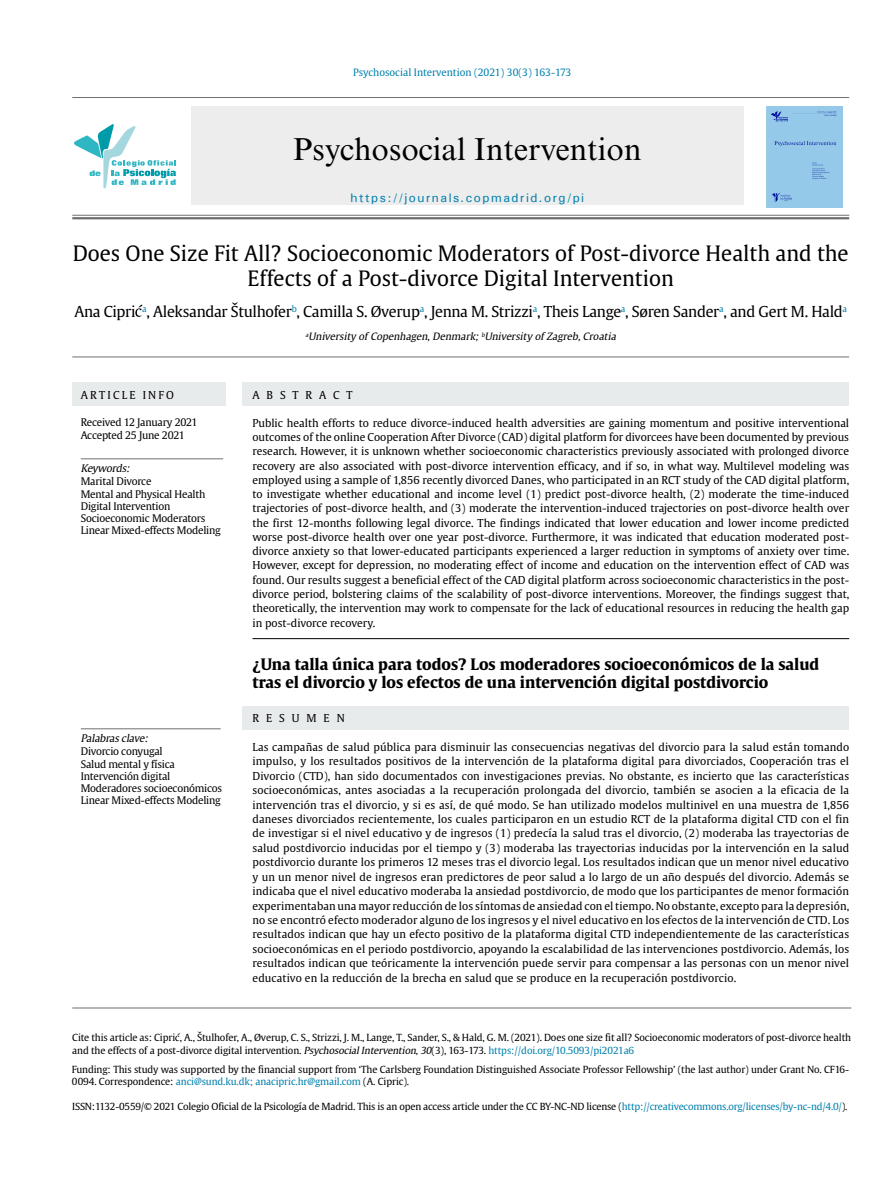
<style>
.page{position:relative;width:893px;height:1191px;background:#fff}
.page>*{position:absolute;margin:0;border:0;box-sizing:border-box;transform-origin:0 0}
.t1{font:31.8px "Times New Roman MT Std";color:#000}
.t2{font:21.15px/25.3px "Gulliver";color:#000;text-align:center}
.t3{font:700 15.75px/18px "Gulliver";color:#000}
.t4{font:15px "Gulliver";letter-spacing:-.02em;color:#000}
.t5{font:12.45px "Univers";letter-spacing:.12em;color:#0080ad}
.t6{font:10.8px/14.4px "Gulliver";letter-spacing:.01em;color:#000;text-align:justify}
.t7{font:10.8px "Gulliver";letter-spacing:.64em;color:#000}
.t8{font:10.8px "Gulliver";letter-spacing:.205em;color:#000}
.t9{font:10.35px/12.3px "Gulliver";letter-spacing:-.02em;color:#000}
.t10{font:italic 10.35px "Gulliver";color:#000}
.t11{font:italic 10.05px "Gulliver";color:#000}
.t12{font:10.05px "Gulliver";color:#0080ad}
.t13{font:9.75px/12.5px "Gulliver";letter-spacing:-.01em;color:#000}
.s1{font-style:italic}
.s2{color:#0080ad}
</style>
<div class="page">
<hr style="left:72px;top:97px;width:777px;height:1px;background:#706f6f">
<hr style="left:72px;top:215px;width:777px;height:1px;background:#706f6f">
<hr style="left:72px;top:217px;width:777px;height:2px;background:#706f6f">
<div style="left:191px;top:107px;width:552px;height:98px;background:#ededed"></div>
<hr style="left:72px;top:1007px;width:779px;height:1px;background:#706f6f">
<svg style="left:175px;top:1033px;width:5px;height:8px"></svg>
<hr style="left:72px;top:357px;width:777px;height:1px;background:#706f6f">
<svg style="left:135px;top:304px;width:7px;height:13px"></svg>
<svg style="left:74px;top:124px;width:102px;height:64px"></svg>
<div style="left:72px;top:382px;width:153px;height:24px;background:#e8ebec"></div>
<div style="left:242px;top:382px;width:607px;height:24px;background:#e8ebec"></div>
<div style="left:242px;top:706px;width:607px;height:23px;background:#e8ebec"></div>
<hr style="left:81px;top:458px;width:142px;height:1px;background:#706f6f">
<hr style="left:252px;top:638px;width:597px;height:1px;background:#000">
<hr style="left:81px;top:728px;width:140px;height:1px;background:#706f6f">
<img style="left:767px;top:107px;width:76px;height:100px">
<p class="t12" style="left:353px;top:66px;width:220px">Psychosocial Intervention (2021) 30(3) 163-173</p>
<h1 class="t1" style="left:293px;top:130px;width:350px">Psychosocial Intervention</h1>
<p class="t5" style="left:350px;top:190px;width:235px">https://journals.copmadrid.org/pi</p>
<h2 class="t2" style="left:73px;top:240px;width:777px">Does One Size Fit All? Socioeconomic Moderators of Post-divorce Health and the<br>Effects of a Post-divorce Digital Intervention</h2>
<h3 class="t4" style="left:74px;top:302px;width:774px">Ana Cipri <sup>a</sup>, Aleksandar Štulhofer<sup>b</sup>, Camilla S. Øverup<sup>a</sup>, Jenna M. Strizzi<sup>a</sup>, Theis Lange<sup>a</sup>, Søren Sander<sup>a</sup>, and Gert M. Hald<sup>a</sup></h3>
<p class="t11" style="left:306px;top:330px;width:314px"><sup>a</sup>University of Copenhagen,Denmark;<sup>b</sup>University of Zagreb,Croatia</p>
<p class="t8" style="left:81px;top:388px;width:95px">ARTICLE INFO</p>
<p class="t9" style="left:81px;top:416px;width:118px">Received 12 January 2021<br>Accepted 25 June 2021</p>
<p class="t10" style="left:81px;top:461px;width:53px">Keywords:</p>
<p class="t9" style="left:81px;top:475px;width:142px">Marital Divorce<br>Mental and Physical Health<br>Digital Intervention<br>Socioeconomic Moderators<br>Linear Mixed-effects Modeling</p>
<p class="t10" style="left:81px;top:731px;width:71px">Palabrasclave:</p>
<p class="t9" style="left:81px;top:745px;width:143px">Divorcio conyugal<br>Salud mental y física<br>Intervención digital<br>Moderadores socioeconómicos<br>Linear Mixed-effects Modeling</p>
<p class="t7" style="left:252px;top:388px;width:102px">ABSTRACT</p>
<p class="t6" style="left:252px;top:416px;width:598px">Public health efforts to reduce divorce-induced health adversities are gaining momentum and positive interventional outcomes of the online Cooperation After Divorce (CAD) digital platform for divorcees have been documented by previous research. However, it is unknown whether socioeconomic characteristics previously associated with prolonged divorce recovery are also associated with post-divorce intervention efficacy, and if so, in what way. Multilevel modeling was employed using a sample of 1,856 recently divorced Danes, who participated in an RCT study of the CAD digital platform, to investigate whether educational and income level (1) predict post-divorce health, (2) moderate the time-induced trajectories of post-divorce health, and (3) moderate the intervention-induced trajectories on post-divorce health over the first 12-months following legal divorce. The findings indicated that lower education and lower income predicted worse post-divorce health over one year post-divorce. Furthermore, it was indicated that education moderated post&shy;divorce anxiety so that lower-educated participants experienced a larger reduction in symptoms of anxiety over time.<br>However, except for depression, no moderating effect of income and education on the intervention effect of CAD was found. Our results suggest a beneficial effect of the CAD digital platform across socioeconomic characteristics in the post&shy;divorce period, bolstering claims of the scalability of post-divorce interventions. Moreover, the findings suggest that, theoretically, the intervention may work to compensate for the lack of educational resources in reducing the health gap in post-divorce recovery.</p>
<h3 class="t3" style="left:252px;top:655px;width:568px">¿Una talla única para todos? Los moderadores socioeconómicos de la salud tras el divorcio y los efectos de una intervención digital postdivorcio</h3>
<p class="t7" style="left:252px;top:711px;width:94px">RESUMEN</p>
<p class="t6" style="left:252px;top:739px;width:598px">Las campañas de salud pública para disminuir las consecuencias negativas del divorcio para la salud están tomando impulso, y los resultados positivos de la intervención de la plataforma digital para divorciados, Cooperación tras el Divorcio (CTD), han sido documentados con investigaciones previas. No obstante, es incierto que las características socioeconómicas, antes asociadas a la recuperación prolongada del divorcio, también se asocien a la eficacia de la intervención tras el divorcio, y si es así, de qué modo. Se han utilizado modelos multinivel en una muestra de 1,856 daneses divorciados recientemente, los cuales participaron en un estudio RCT de la plataforma digital CTD con el fin de investigar si el nivel educativo y de ingresos (1) predecía la salud tras el divorcio, (2) moderaba las trayectorias de salud postdivorcio inducidas por el tiempo y (3) moderaba las trayectorias inducidas por la intervención en la salud postdivorcio durante los primeros 12 meses tras el divorcio legal. Los resultados indican que un menor nivel educativo y un un menor nivel de ingresos eran predictores de peor salud a lo largo de un año después del divorcio. Además se indicaba que el nivel educativo moderaba la ansiedad postdivorcio, de modo que los participantes de menor formación experimentaban una mayor reducción de los síntomas de ansiedad con el tiempo. No obstante, excepto para la depresión, no se encontró efecto moderador alguno de los ingresos y el nivel educativo en los efectos de la intervención de CTD. Los resultados indican que hay un efecto positivo de la plataforma digital CTD independientemente de las características socioeconómicas en el periodo postdivorcio, apoyando la escalabilidad de las intervenciones postdivorcio. Además, los resultados indican que teóricamente la intervención puede servir para compensar a las personas con un menor nivel educativo en la reducción de la brecha en salud que se produce en la recuperación postdivorcio.</p>
<p class="t13" style="left:72px;top:1031px;width:780px">Cite this article as: Cipri , A., Štulhofer, A., Øverup, C. S., Strizzi, J. M., Lange, T., Sander, S., &amp; Hald, G. M. (2021). Does one size fit all? Socioeconomic moderators of post-divorce health and the effects of a post-divorce digital intervention. <span class="s1">PsychosocialIntervention,30</span>(3), 163-173. <span class="s2">https://doi.org/10.5093/pi2021a6</span></p>
<p class="t13" style="left:72px;top:1063px;width:779px">Funding: This study was supported by the financial support from ‘The Carlsberg Foundation Distinguished Associate Professor Fellowship’ (the last author) under Grant No. CF16-<br>0094. Correspondence: <span class="s2">anci@sund.ku.dk; anacipric.hr@gmail.com</span> (A. Cipric).</p>
<p class="t13" style="left:72px;top:1100px;width:777px">ISSN:1132-0559/© 2021 Colegio Oficial de la Psicología de Madrid. This is an open access article under the CC BY-NC-ND license (<span class="s2">http://creativecommons.org/licenses/by-nc-nd/4.0/</span>).</p>
</div>
